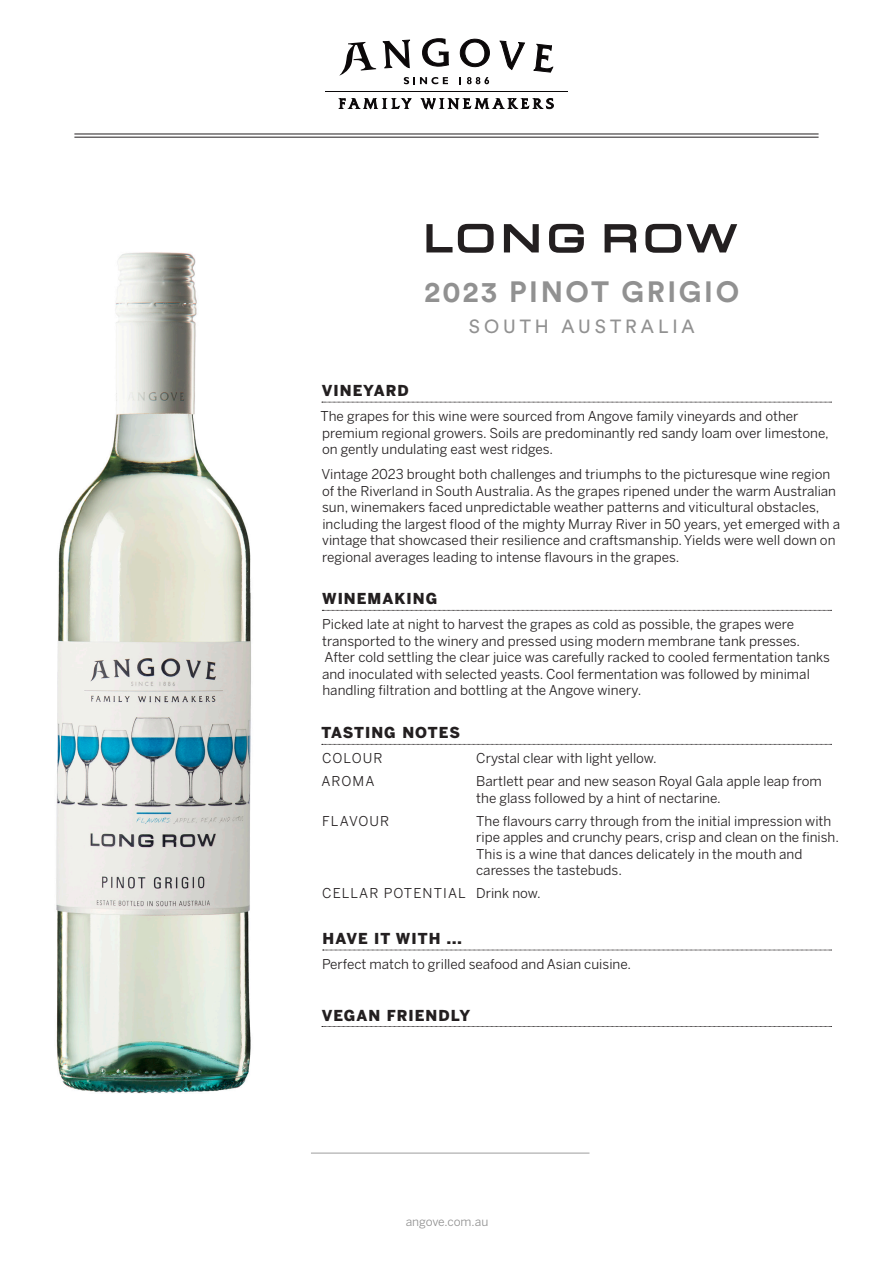
<style>
.page{position:relative;width:893px;height:1263px;background:#fff}
.page>*{position:absolute;margin:0;border:0;box-sizing:border-box;transform-origin:0 0}
.Headline{font:700 29.1px "Circular Pro";letter-spacing:.09em;color:#919191}
.Headline-2{font:18.9px "Circular Pro";letter-spacing:.21em;color:#919191}
.t1{font:900 15px "Benton Sans";letter-spacing:.07em;color:#231f20}
.t2{font:13.5px/16.5px "Benton Sans";color:#231f20}
.t3{font:13.5px "Benton Sans";letter-spacing:.08em;color:#231f20}
.t4{font:13.5px "Benton Sans";letter-spacing:.075em;color:#231f20}
.Body_Copy_Tasting_Notes_2{font:12px "Benton Sans";letter-spacing:-.005em;color:#919191}
</style>
<div class="page">
<img style="left:56px;top:252px;width:195px;height:842px">
<svg style="left:322px;top:402px;width:509px;height:1px"></svg>
<svg style="left:322px;top:610px;width:509px;height:1px"></svg>
<svg style="left:322px;top:744px;width:509px;height:1px"></svg>
<svg style="left:323px;top:950px;width:508px;height:1px"></svg>
<svg style="left:322px;top:1026px;width:509px;height:1px"></svg>
<svg style="left:426px;top:224px;width:68px;height:29px"></svg>
<svg style="left:504px;top:224px;width:35px;height:28px"></svg>
<svg style="left:549px;top:224px;width:35px;height:29px"></svg>
<svg style="left:605px;top:224px;width:31px;height:28px"></svg>
<svg style="left:645px;top:224px;width:92px;height:29px"></svg>
<svg style="left:339px;top:98px;width:72px;height:11px"></svg>
<svg style="left:421px;top:98px;width:133px;height:11px"></svg>
<svg style="left:404px;top:77px;width:44px;height:7px"></svg>
<svg style="left:467px;top:77px;width:22px;height:7px"></svg>
<hr style="left:325px;top:91px;width:243px;height:1px;background:#0b0809">
<svg style="left:382px;top:39px;width:28px;height:30px"></svg>
<svg style="left:460px;top:39px;width:30px;height:28px"></svg>
<svg style="left:499px;top:40px;width:27px;height:30px"></svg>
<svg style="left:533px;top:43px;width:21px;height:30px"></svg>
<svg style="left:339px;top:42px;width:37px;height:34px"></svg>
<svg style="left:422px;top:38px;width:27px;height:29px"></svg>
<hr style="left:311px;top:1152px;width:278px;height:2px;background:#bebebe">
<hr style="left:74px;top:137px;width:745px;height:1px;background:#231f20">
<hr style="left:74px;top:134px;width:745px;height:1px;background:#231f20">
<p class="Headline" style="left:424px;top:271px;width:316px">2023 PINOT GRIGIO</p>
<p class="Headline-2" style="left:469px;top:314px;width:227px">SOUTH AUSTRALIA</p>
<p class="t1" style="left:322px;top:382px;width:89px">VINEYARD</p>
<p class="t2" style="left:320px;top:408px;width:510px">The grapes for this wine were sourced from Angove family vineyards and other premium regional growers. Soils are predominantly red sandy loam over limestone, on gently undulating east west ridges.</p>
<p class="t2" style="left:322px;top:466px;width:520px">Vintage 2023 brought both challenges and triumphs to the picturesque wine region of the Riverland in South Australia. As the grapes ripened under the warm Australian sun, winemakers faced unpredictable weather patterns and viticultural obstacles, including the largest flood of the mighty Murray River in 50 years, yet emerged with a vintage that showcased their resilience and craftsmanship. Yields were well down on regional averages leading to intense flavours in the grapes.</p>
<p class="t1" style="left:322px;top:590px;width:117px">WINEMAKING</p>
<p class="t2" style="left:322px;top:616px;width:509px">Picked late at night to harvest the grapes as cold as possible, the grapes were transported to the winery and pressed using modern membrane tank presses.<br>After cold settling the clear juice was carefully racked to cooled fermentation tanks and inoculated with selected yeasts. Cool fermentation was followed by minimal handling filtration and bottling at the Angove winery.</p>
<p class="t1" style="left:322px;top:724px;width:140px">TASTING NOTES</p>
<p class="t2" style="left:322px;top:750px;width:62px">COLOUR</p>
<p class="t2" style="left:476px;top:750px;width:182px">Crystal clear with light yellow.</p>
<p class="t2" style="left:321px;top:773px;width:55px">AROMA</p>
<p class="t2" style="left:476px;top:773px;width:347px">Bartlett pear and new season Royal Gala apple leap from the glass followed by a hint of nectarine.</p>
<p class="t4" style="left:322px;top:813px;width:68px">FLAVOUR</p>
<p class="t2" style="left:476px;top:812px;width:364px">The flavours carry through from the initial impression with ripe apples and crunchy pears, crisp and clean on the finish.<br>This is a wine that dances delicately in the mouth and caresses the tastebuds.</p>
<p class="t3" style="left:322px;top:885px;width:220px">CELLAR POTENTIAL Drink now.</p>
<p class="t1" style="left:322px;top:929px;width:141px">HAVE IT WITH ...</p>
<p class="t2" style="left:322px;top:956px;width:310px">Perfect match to grilled seafood and Asian cuisine.</p>
<p class="t1" style="left:322px;top:1006px;width:150px">VEGAN FRIENDLY</p>
<p class="Body_Copy_Tasting_Notes_2" style="left:406px;top:1215px;width:84px">angove.com.au</p>
</div>
